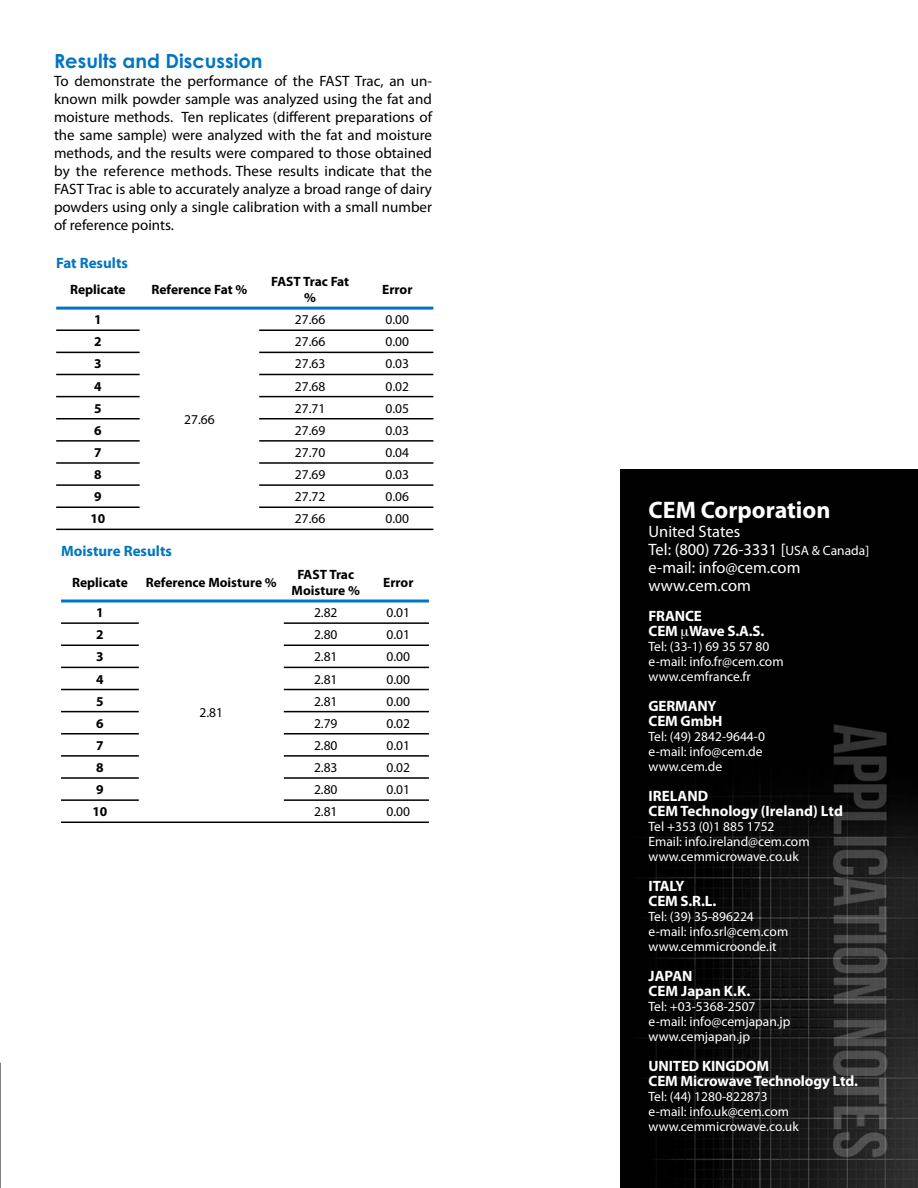
<style>
.page{position:relative;width:918px;height:1188px;background:#fff}
.page>*{position:absolute;margin:0;border:0;box-sizing:border-box;transform-origin:0 0}
.t1{font:700 24px "Myriad Pro";color:#fff}
.t2{font:700 19.5px "Century Gothic";color:#0076c0}
.t3{font:16.5px/18px "Myriad Pro";color:#fff}
.t4{font:15px/18px "Myriad Pro";color:#000;text-align:justify}
.t5{font:700 15px/15px "Myriad Pro";letter-spacing:-.01em;color:#fff}
.t6{font:700 15px "Myriad Pro";color:#0076c0}
.t7{font:13.5px/15px "Myriad Pro";color:#fff}
.t8{font:13.5px "Myriad Pro";color:#000}
.t9{font:700 13.5px/16.2px "Myriad Pro";color:#000;text-align:center}
.s1{font-size:13.5px}
</style>
<div class="page">
<hr style="left:61px;top:622px;width:78px;height:2px;background:#000">
<hr style="left:284px;top:622px;width:145px;height:2px;background:#000">
<hr style="left:61px;top:645px;width:78px;height:1px;background:#000">
<hr style="left:284px;top:645px;width:145px;height:1px;background:#000">
<hr style="left:61px;top:667px;width:78px;height:1px;background:#000">
<hr style="left:284px;top:667px;width:145px;height:1px;background:#000">
<hr style="left:61px;top:689px;width:78px;height:1px;background:#000">
<hr style="left:284px;top:689px;width:145px;height:1px;background:#000">
<hr style="left:61px;top:711px;width:78px;height:1px;background:#000">
<hr style="left:284px;top:711px;width:145px;height:1px;background:#000">
<hr style="left:61px;top:733px;width:78px;height:2px;background:#000">
<hr style="left:284px;top:733px;width:145px;height:2px;background:#000">
<hr style="left:61px;top:755px;width:78px;height:2px;background:#000">
<hr style="left:284px;top:755px;width:145px;height:2px;background:#000">
<hr style="left:61px;top:777px;width:78px;height:2px;background:#000">
<hr style="left:284px;top:777px;width:145px;height:2px;background:#000">
<hr style="left:61px;top:799px;width:78px;height:2px;background:#000">
<hr style="left:284px;top:799px;width:145px;height:2px;background:#000">
<hr style="left:61px;top:822px;width:368px;height:1px;background:#000">
<hr style="left:61px;top:600px;width:368px;height:3px;background:#0076c0">
<hr style="left:56px;top:307px;width:377px;height:3px;background:#0076c0">
<hr style="left:56px;top:329px;width:84px;height:2px;background:#000">
<hr style="left:259px;top:329px;width:174px;height:2px;background:#000">
<hr style="left:56px;top:352px;width:84px;height:1px;background:#000">
<hr style="left:259px;top:352px;width:174px;height:1px;background:#000">
<hr style="left:56px;top:374px;width:84px;height:1px;background:#000">
<hr style="left:259px;top:374px;width:174px;height:1px;background:#000">
<hr style="left:56px;top:396px;width:84px;height:1px;background:#000">
<hr style="left:259px;top:396px;width:174px;height:1px;background:#000">
<hr style="left:56px;top:418px;width:84px;height:1px;background:#000">
<hr style="left:259px;top:418px;width:174px;height:1px;background:#000">
<hr style="left:56px;top:440px;width:84px;height:2px;background:#000">
<hr style="left:259px;top:440px;width:174px;height:2px;background:#000">
<hr style="left:56px;top:462px;width:84px;height:2px;background:#000">
<hr style="left:259px;top:462px;width:174px;height:2px;background:#000">
<hr style="left:56px;top:484px;width:84px;height:2px;background:#000">
<hr style="left:259px;top:484px;width:174px;height:2px;background:#000">
<hr style="left:56px;top:506px;width:84px;height:2px;background:#000">
<hr style="left:259px;top:506px;width:174px;height:2px;background:#000">
<hr style="left:56px;top:529px;width:377px;height:1px;background:#000">
<img style="left:620px;top:469px;width:298px;height:719px">
<svg style="left:682px;top:629px;width:7px;height:10px"></svg>
<h2 class="t2" style="left:54px;top:50px;width:210px">Results and Discussion</h2>
<p class="t4" style="left:54px;top:73px;width:380px">To demonstrate the performance of the FAST Trac, an un&shy;known milk powder sample was analyzed using the fat and moisture methods. Ten replicates (different preparations of the same sample) were analyzed with the fat and moisture methods, and the results were compared to those obtained by the reference methods. These results indicate that the FAST Trac is able to accurately analyze a broad range of dairy powders using only a single calibration with a small number of reference points.</p>
<p class="t6" style="left:56px;top:254px;width:73px">Fat Results</p>
<p class="t9" style="left:70px;top:281px;width:57px">Replicate</p>
<p class="t9" style="left:152px;top:281px;width:97px">Reference Fat %</p>
<p class="t9" style="left:271px;top:273px;width:80px">FAST Trac Fat %</p>
<p class="t9" style="left:382px;top:281px;width:32px">Error</p>
<p class="t9" style="left:94px;top:311px;width:9px">1</p>
<p class="t8" style="left:295px;top:315px;width:32px">27.66</p>
<p class="t8" style="left:386px;top:315px;width:25px">0.00</p>
<p class="t9" style="left:94px;top:334px;width:9px">2</p>
<p class="t8" style="left:295px;top:337px;width:32px">27.66</p>
<p class="t8" style="left:386px;top:337px;width:25px">0.00</p>
<p class="t9" style="left:94px;top:356px;width:9px">3</p>
<p class="t8" style="left:295px;top:359px;width:32px">27.63</p>
<p class="t8" style="left:386px;top:359px;width:25px">0.03</p>
<p class="t9" style="left:94px;top:378px;width:9px">4</p>
<p class="t8" style="left:295px;top:381px;width:32px">27.68</p>
<p class="t8" style="left:386px;top:381px;width:25px">0.02</p>
<p class="t9" style="left:94px;top:400px;width:9px">5</p>
<p class="t8" style="left:295px;top:403px;width:32px">27.71</p>
<p class="t8" style="left:386px;top:403px;width:25px">0.05</p>
<p class="t9" style="left:94px;top:422px;width:9px">6</p>
<p class="t8" style="left:295px;top:425px;width:32px">27.69</p>
<p class="t8" style="left:386px;top:425px;width:25px">0.03</p>
<p class="t9" style="left:94px;top:444px;width:9px">7</p>
<p class="t8" style="left:295px;top:447px;width:32px">27.70</p>
<p class="t8" style="left:386px;top:447px;width:25px">0.04</p>
<p class="t9" style="left:94px;top:466px;width:9px">8</p>
<p class="t8" style="left:295px;top:470px;width:32px">27.69</p>
<p class="t8" style="left:386px;top:470px;width:25px">0.03</p>
<p class="t9" style="left:94px;top:488px;width:9px">9</p>
<p class="t8" style="left:295px;top:492px;width:32px">27.72</p>
<p class="t8" style="left:386px;top:492px;width:25px">0.06</p>
<p class="t9" style="left:90px;top:511px;width:16px">10</p>
<p class="t8" style="left:295px;top:514px;width:32px">27.66</p>
<p class="t8" style="left:386px;top:514px;width:25px">0.00</p>
<p class="t8" style="left:184px;top:414px;width:32px">27.66</p>
<p class="t6" style="left:61px;top:542px;width:112px">Moisture Results</p>
<p class="t9" style="left:72px;top:574px;width:57px">Replicate</p>
<p class="t9" style="left:146px;top:574px;width:132px">Reference Moisture %</p>
<p class="t9" style="left:292px;top:566px;width:70px">FAST Trac<br>Moisture %</p>
<p class="t9" style="left:383px;top:574px;width:32px">Error</p>
<p class="t9" style="left:96px;top:604px;width:9px">1</p>
<p class="t8" style="left:314px;top:608px;width:25px">2.82</p>
<p class="t8" style="left:387px;top:608px;width:25px">0.01</p>
<p class="t9" style="left:96px;top:627px;width:9px">2</p>
<p class="t8" style="left:314px;top:630px;width:25px">2.80</p>
<p class="t8" style="left:387px;top:630px;width:25px">0.01</p>
<p class="t9" style="left:96px;top:649px;width:9px">3</p>
<p class="t8" style="left:314px;top:652px;width:25px">2.81</p>
<p class="t8" style="left:387px;top:652px;width:25px">0.00</p>
<p class="t9" style="left:96px;top:671px;width:9px">4</p>
<p class="t8" style="left:314px;top:674px;width:25px">2.81</p>
<p class="t8" style="left:387px;top:674px;width:25px">0.00</p>
<p class="t9" style="left:96px;top:693px;width:9px">5</p>
<p class="t8" style="left:314px;top:696px;width:25px">2.81</p>
<p class="t8" style="left:387px;top:696px;width:25px">0.00</p>
<p class="t9" style="left:96px;top:715px;width:9px">6</p>
<p class="t8" style="left:314px;top:718px;width:25px">2.79</p>
<p class="t8" style="left:387px;top:718px;width:25px">0.02</p>
<p class="t9" style="left:96px;top:737px;width:9px">7</p>
<p class="t8" style="left:314px;top:740px;width:25px">2.80</p>
<p class="t8" style="left:387px;top:740px;width:25px">0.01</p>
<p class="t9" style="left:96px;top:759px;width:9px">8</p>
<p class="t8" style="left:314px;top:762px;width:25px">2.83</p>
<p class="t8" style="left:387px;top:762px;width:25px">0.02</p>
<p class="t9" style="left:96px;top:781px;width:9px">9</p>
<p class="t8" style="left:314px;top:785px;width:25px">2.80</p>
<p class="t8" style="left:387px;top:785px;width:25px">0.01</p>
<p class="t9" style="left:92px;top:804px;width:16px">10</p>
<p class="t8" style="left:314px;top:807px;width:25px">2.81</p>
<p class="t8" style="left:387px;top:807px;width:25px">0.00</p>
<p class="t8" style="left:200px;top:707px;width:25px">2.81</p>
<h1 class="t1" style="left:649px;top:495px;width:183px">CEM Corporation</h1>
<p class="t3" style="left:649px;top:524px;width:222px">United States<br>Tel: (800) 726-3331 [<span class="s1">USA &amp; Canada] </span>e-mail: info@cem.com www.cem.com</p>
<p class="t5" style="left:649px;top:608px;width:117px">FRANCE<br>CEM Wave S.A.S.</p>
<p class="t7" style="left:649px;top:640px;width:137px">Tel: (33-1) 69 35 57 80 e-mail: info.fr@cem.com www.cemfrance.fr</p>
<p class="t5" style="left:649px;top:698px;width:76px">GERMANY<br>CEM GmbH</p>
<p class="t7" style="left:649px;top:730px;width:118px">Tel: (49) 2842-9644-0 e-mail: info@cem.de www.cem.de</p>
<p class="t5" style="left:649px;top:788px;width:196px">IRELAND<br>CEM Technology (Ireland) Ltd</p>
<p class="t7" style="left:649px;top:820px;width:163px">Tel +353 (0)1 885 1752<br>Email: info.ireland@cem.com www.cemmicrowave.co.uk</p>
<p class="t5" style="left:649px;top:878px;width:69px">ITALY<br>CEM S.R.L.</p>
<p class="t7" style="left:649px;top:910px;width:141px">Tel: (39) 35-896224 e-mail: info.srl@cem.com www.cemmicroonde.it</p>
<p class="t5" style="left:649px;top:968px;width:103px">JAPAN<br>CEM Japan K.K.</p>
<p class="t7" style="left:649px;top:1000px;width:144px">Tel: +03-5368-2507 e-mail: info@cemjapan.jp www.cemjapan.jp</p>
<p class="t5" style="left:649px;top:1058px;width:211px">UNITED KINGDOM<br>CEM Microwave Technology Ltd.</p>
<p class="t7" style="left:649px;top:1090px;width:152px">Tel: (44) 1280-822873 e-mail: info.uk@cem.com www.cemmicrowave.co.uk</p>
</div>
